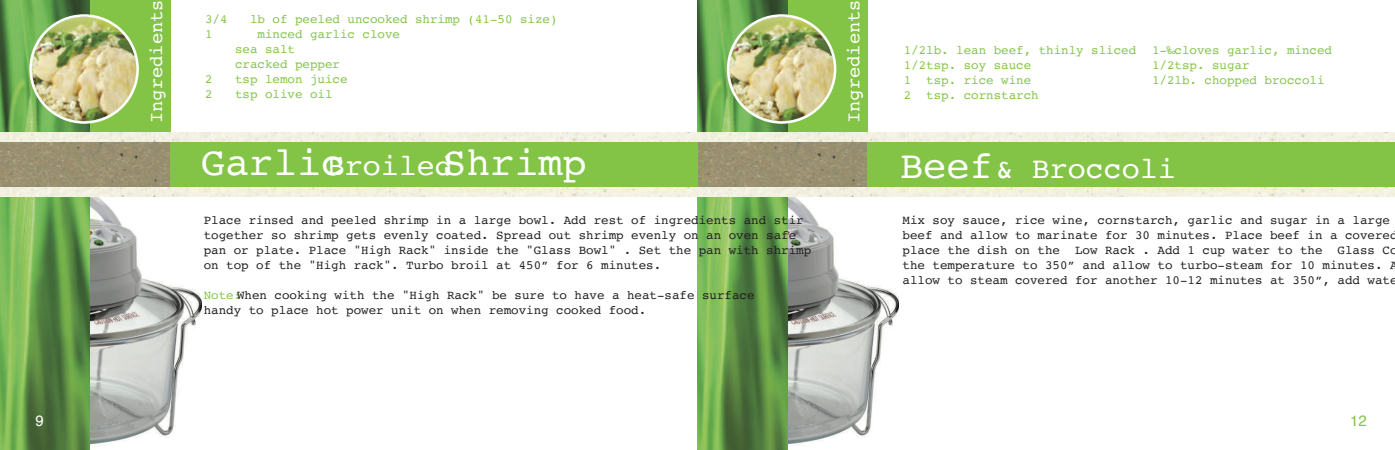
<style>
.page{position:relative;width:1395px;height:450px;background:#fff}
.page>*{position:absolute;margin:0;border:0;box-sizing:border-box;transform-origin:0 0}
.t1{font:40px "Courier";color:#fff}
.t2{font:30px "Courier";color:#fff}
.t3{font:18.75px "Courier";color:#fff}
.t4{font:15px "Helvetica";color:#83c447}
.t5{font:15px "Helvetica";color:#fff}
.t6{font:12.5px/15px "Courier";color:#231f20}
.t7{font:12.5px/15px "Courier";color:#83c447}
.s1{font-size:30px}
.s2{color:#83c447}
.s3{font-size:38.75px}
</style>
<div class="page">
<div style="left:698px;top:0;width:170px;height:138px;background:#83c447"></div>
<img style="left:788px;top:196px;width:111px;height:249px">
<img style="left:698px;top:0;width:90px;height:450px">
<img style="left:727px;top:14px;width:109px;height:110px">
<img style="left:698px;top:141px;width:170px;height:47px">
<div style="left:868px;top:139px;width:527px;height:52px;background:#83c447"></div>
<img style="left:90px;top:132px;width:1305px;height:9px">
<div style="left:90px;top:188px;width:1305px;height:8px;background:#f3f1e1"></div>
<div style="left:0;top:0;width:170px;height:138px;background:#83c447"></div>
<img style="left:90px;top:192px;width:111px;height:253px">
<img style="left:0;top:0;width:90px;height:450px">
<img style="left:29px;top:14px;width:110px;height:110px">
<img style="left:0;top:140px;width:170px;height:48px">
<div style="left:170px;top:139px;width:528px;height:52px;background:#83c447"></div>
<p class="t5" style="left:36px;top:415px;width:10px">9</p>
<h3 class="t3" style="left:148px;top:123px;width:125px;rotate:-90deg">Ingredients</h3>
<p class="t7" style="left:205px;top:12px;width:24px">3/4</p>
<p class="t7" style="left:250px;top:12px;width:309px">lb of peeled uncooked shrimp (41-50 size)</p>
<p class="t7" style="left:205px;top:27px;width:9px">1</p>
<p class="t7" style="left:235px;top:27px;width:166px;text-indent:22px">minced garlic clove sea salt<br>cracked pepper</p>
<p class="t7" style="left:205px;top:72px;width:9px">2</p>
<p class="t7" style="left:235px;top:72px;width:114px">tsp lemon juice</p>
<p class="t7" style="left:205px;top:87px;width:9px">2</p>
<p class="t7" style="left:235px;top:87px;width:99px">tsp olive oil</p>
<h1 class="t1" style="left:201px;top:145px;width:387px">Garlic <span class="s1">Broiled</span>Shrimp</h1>
<p class="t6" style="left:204px;top:213px;width:609px">Place rinsed and peeled shrimp in a large bowl. Add rest of ingredients and stir together so shrimp gets evenly coated. Spread out shrimp evenly on an oven safe pan or plate. Place "High Rack" inside the "Glass Bowl" . Set the pan with shrimp on top of the "High rack". Turbo broil at 450” for 6 minutes.</p>
<p class="t6" style="left:204px;top:288px;width:552px"><span class="s2">Note:</span> When cooking with the "High Rack" be sure to have a heat-safe surface handy to place hot power unit on when removing cooked food.</p>
<h3 class="t3" style="left:845px;top:123px;width:125px;rotate:-90deg">Ingredients</h3>
<p class="t7" style="left:904px;top:44px;width:234px">1/2lb. lean beef, thinly sliced<br>1/2tsp. soy sauce<br>1 tsp. rice wine<br>2 tsp. cornstarch</p>
<p class="t7" style="left:1152px;top:43px;width:181px">1-‰cloves garlic, minced<br>1/2tsp. sugar<br>1/2lb. chopped broccoli</p>
<h2 class="t2" style="left:900px;top:156px;width:277px"><span class="s3">Beef</span> &amp; Broccoli</h2>
<p class="t6" style="left:902px;top:213px;width:496px">Mix soy sauce, rice wine, cornstarch, garlic and sugar in a large beef and allow to marinate for 30 minutes. Place beef in a covered place the dish on the Low Rack . Add 1 cup water to the Glass Co the temperature to 350” and allow to turbo-steam for 10 minutes. A allow to steam covered for another 10-12 minutes at 350”, add wate</p>
<p class="t4" style="left:1350px;top:414px;width:18px">12</p>
</div>
